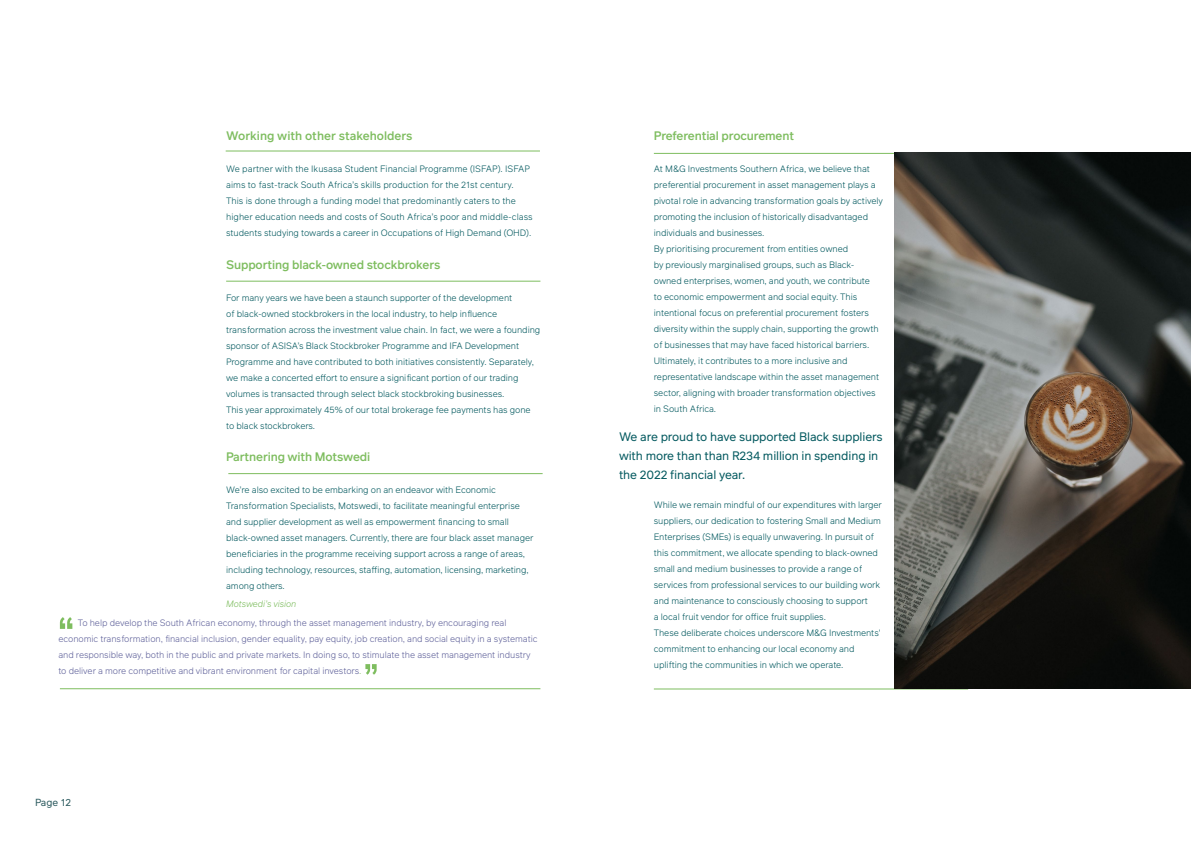
<style>
.page{position:relative;width:1191px;height:842px;background:#fff}
.page>*{position:absolute;margin:0;border:0;box-sizing:border-box;transform-origin:0 0}
.t1{font:500 12px "Infra";letter-spacing:-.01em;color:#7ebd5f}
.t2{font:12px/19px "Infra";letter-spacing:-.01em;color:#055a60}
.t3{font:10px "Infra";color:#2c5a5f}
.t4{font:300 9px/16px "Infra";letter-spacing:-.01em;color:#055a60}
.t5{font:300 9px/16px "Infra";letter-spacing:-.01em;color:#61639b}
.t6{font:italic 300 9px "Infra";letter-spacing:-.01em;color:#7ebd5f}
.s1{color:#7ebd5f}
</style>
<div class="page">
<svg style="left:60px;top:617px;width:12px;height:12px"></svg>
<svg style="left:365px;top:664px;width:12px;height:11px"></svg>
<hr style="left:226px;top:281px;width:314px;height:1px;background:#7ebd5f">
<hr style="left:228px;top:473px;width:314px;height:1px;background:#7ebd5f">
<hr style="left:60px;top:688px;width:480px;height:1px;background:#7ebd5f">
<hr style="left:654px;top:153px;width:241px;height:1px;background:#7ebd5f">
<hr style="left:654px;top:689px;width:314px;height:1px;background:#7ebd5f">
<hr style="left:226px;top:151px;width:314px;height:1px;background:#7ebd5f">
<img style="left:895px;top:152px;width:296px;height:537px">
<h1 class="t1" style="left:226px;top:127px;width:188px">Working with other stakeholders</h1>
<p class="t4" style="left:226px;top:160px;width:308px">We partner with the Ikusasa Student Financial Programme (ISFAP). ISFAP aims to fast-track South Africa’s skills production for the 21st century.<br>This is done through a funding model that predominantly caters to the higher education needs and costs of South Africa’s poor and middle-class students studying towards a career in Occupations of High Demand (OHD).</p>
<h1 class="t1" style="left:226px;top:256px;width:216px">Supporting black-owned stockbrokers</h1>
<p class="t4" style="left:226px;top:290px;width:316px">For many years we have been a staunch supporter of the development<br>of black-owned stockbrokers in the local industry, to help influence transformation across the investment value chain. In fact, we were a founding sponsor of ASISA’s Black Stockbroker Programme and IFA Development Programme and have contributed to both initiatives consistently. Separately, we make a concerted effort to ensure a significant portion of our trading volumes is transacted through select black stockbroking businesses.<br>This year approximately 45% of our total brokerage fee payments has gone to black stockbrokers.</p>
<h1 class="t1" style="left:226px;top:448px;width:146px">Partnering with Motswedi</h1>
<p class="t4" style="left:226px;top:482px;width:309px">We’re also excited to be embarking on an endeavor with Economic Transformation Specialists, Motswedi, to facilitate meaningful enterprise and supplier development as well as empowerment financing to small black-owned asset managers. Currently, there are four black asset manager beneficiaries in the programme receiving support across a range of areas, including technology, resources, staffing, automation, licensing, marketing, among others.</p>
<p class="t5" style="left:58px;top:614px;width:481px;text-indent:20px">To help develop the South African economy, through the asset management industry, by encouraging real economic transformation, financial inclusion, gender equality, pay equity, job creation, and social equity in a systematic and responsible way, both in the public and private markets. In doing so, to stimulate the asset management industry to deliver a more competitive and vibrant environment for capital investors<span class="s1">.</span></p>
<p class="t6" style="left:226px;top:597px;width:72px">Motswedi’s vision</p>
<p class="t3" style="left:35px;top:795px;width:37px">Page 12</p>
<h1 class="t1" style="left:654px;top:127px;width:142px">Preferential procurement</h1>
<p class="t4" style="left:654px;top:160px;width:231px">At M&amp;G Investments Southern Africa, we believe that preferential procurement in asset management plays a pivotal role in advancing transformation goals by actively promoting the inclusion of historically disadvantaged individuals and businesses.<br>By prioritising procurement from entities owned<br>by previously marginalised groups, such as Black&shy;owned enterprises, women, and youth, we contribute<br>to economic empowerment and social equity. This intentional focus on preferential procurement fosters diversity within the supply chain, supporting the growth of businesses that may have faced historical barriers.<br>Ultimately, it contributes to a more inclusive and representative landscape within the asset management sector, aligning with broader transformation objectives in South Africa.</p>
<h1 class="t2" style="left:619px;top:427px;width:265px">We are proud to have supported Black suppliers with more than than R234 million in spending in the 2022 financial year.</h1>
<p class="t4" style="left:654px;top:496px;width:230px">While we remain mindful of our expenditures with larger suppliers, our dedication to fostering Small and Medium Enterprises (SMEs) is equally unwavering. In pursuit of this commitment, we allocate spending to black-owned small and medium businesses to provide a range of services from professional services to our building work and maintenance to consciously choosing to support<br>a local fruit vendor for office fruit supplies.<br>These deliberate choices underscore M&amp;G Investments' commitment to enhancing our local economy and uplifting the communities in which we operate.</p>
</div>
